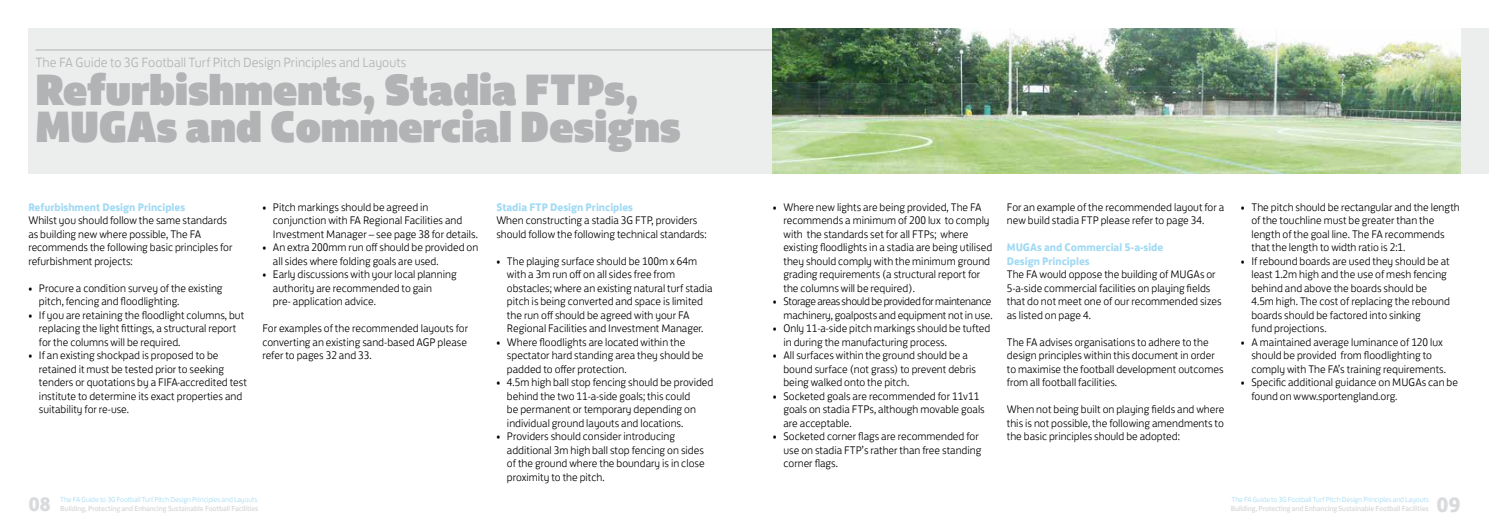
<style>
.page{position:relative;width:1489px;height:525px;background:#fff}
.page>*{position:absolute;margin:0;border:0;box-sizing:border-box;transform-origin:0 0}
.t1{font:45px/37.5px "FS Jack Poster";letter-spacing:-.01em;color:#b1b3b4}
.t2{font:700 21.25px "FS Jack";color:#d9dadb}
.t3{font:700 20px "FS Jack";color:#d9dadb}
.t4{font:300 13.75px "FS Jack";color:#b1b3b4}
.t5{font:300 11.25px/13.5px "FS Jack";color:#000}
.t6{font:700 11.25px/13.5px "FS Jack";color:#a2daf4}
.t7{font:300 11.25px/13.5px "FS Jack";letter-spacing:-.03em;color:#000;text-align:right}
.t8{font:500 7.5px "FS Jack";letter-spacing:-.01em;color:#d9dadb}
.t9{font:300 7.5px "FS Jack";letter-spacing:-.01em;color:#a2daf4}
</style>
<div class="page">
<div style="left:28px;top:28px;width:1460px;height:146px;background:#eceded"></div>
<hr style="left:35px;top:50px;width:745px;height:1px;background:#b1b3b4">
<img style="left:772px;top:28px;width:688px;height:146px">
<p class="t4" style="left:35px;top:52px;width:372px">The FA Guide to 3G Football Turf Pitch Design Principles and Layouts</p>
<h1 class="t1" style="left:35px;top:69px;width:646px">Refurbishments, Stadia FTPs,<br>MUGAs and Commercial Designs</h1>
<p class="t6" style="left:28px;top:199px;width:158px">Refurbishment Design Principles</p>
<p class="t5" style="left:28px;top:212px;width:206px">Whilst you should follow the same standards as building new where possible, The FA recommends the following basic principles for refurbishment projects:</p>
<p class="t5" style="left:39px;top:280px;width:185px;text-indent:-11px">• Procure a condition survey of the existing pitch, fencing and floodlighting.</p>
<p class="t5" style="left:39px;top:307px;width:207px;text-indent:-11px">• If you are retaining the floodlight columns, but replacing the light fittings, a structural report for the columns will be required.</p>
<p class="t5" style="left:39px;top:347px;width:209px;text-indent:-11px">• If an existing shockpad is proposed to be retained it must be tested prior to seeking tenders or quotations by a FI FA-accredited test institute to determine its exact properties and suitability for re-use.</p>
<p class="t5" style="left:273px;top:199px;width:206px;text-indent:-11px">• Pitch markings should be agreed in conjunction with FA Regional Facilities and<br>I nvestment Manager – see page 38 for details.</p>
<p class="t5" style="left:273px;top:239px;width:207px;text-indent:-11px">• An extra 200mm run off should be provided on all sides where folding goals are used.</p>
<p class="t5" style="left:273px;top:266px;width:185px;text-indent:-11px">• Early discussions with your local planning authority are recommended to gain<br>pre- application advice.</p>
<p class="t5" style="left:262px;top:320px;width:207px;text-align:justify">For examples of the recommended layouts for converting an existing sand-based AGP please refer to pages 32 and 33.</p>
<p class="t6" style="left:496px;top:199px;width:138px">Stadia FTP Design Principles</p>
<p class="t5" style="left:496px;top:212px;width:212px">When constructing a stadia 3G FTP, providers should follow the following technical standards:</p>
<p class="t5" style="left:507px;top:253px;width:207px;text-indent:-11px">• The playing surface should be 100m x 64m with a 3m run off on all sides free from obstacles; where an existing natural turf stadia pitch is being converted and space is limited the run off should be agreed with your FA Regional Facilities and I nvestment Manager.</p>
<p class="t5" style="left:507px;top:334px;width:198px;text-indent:-11px">• Where floodlights are located within the spectator hard standing area they should be padded to offer protection.</p>
<p class="t5" style="left:507px;top:374px;width:208px;text-indent:-11px">• 4.5m high ball stop fencing should be provided behind the two 11-a-side goals; this could<br>be permanent or temporary depending on individual ground layouts and locations.</p>
<p class="t5" style="left:507px;top:428px;width:199px;text-indent:-11px">• Providers should consider introducing additional 3m high ball stop fencing on sides of the ground where the boundary is in close proximity to the pitch.</p>
<p class="t5" style="left:783px;top:199px;width:210px;text-indent:-11px">• Where new lights are being provided, The FA recommends a minimum of 200 lux to comply with the standards set for all FTPs; where existing floodlights in a stadia are being utilised they should comply with the minimum ground grading requirements (a structural report for the columns will be required).</p>
<p class="t7" style="left:772px;top:293px;width:221px">• Storage areas should be provided for maintenance machinery, goalposts and equipment not in use.</p>
<p class="t5" style="left:783px;top:320px;width:208px;text-indent:-11px">• Only 11-a-side pitch markings should be tufted in during the manufacturing process.</p>
<p class="t5" style="left:783px;top:347px;width:194px;text-indent:-11px">• All surfaces within the ground should be a bound surface (not grass) to prevent debris being walked onto the pitch.</p>
<p class="t5" style="left:783px;top:388px;width:203px;text-indent:-11px">• Socketed goals are recommended for 11v11 goals on stadia FTPs, although movable goals are acceptable.</p>
<p class="t5" style="left:783px;top:428px;width:199px;text-indent:-11px">• Socketed corner flags are recommended for use on stadia FTP’s rather than free standing corner flags.</p>
<p class="t5" style="left:1006px;top:199px;width:219px">For an example of the recommended layout for a new build stadia FTP please refer to page 34.</p>
<p class="t6" style="left:1006px;top:239px;width:17px">MUGA</p>
<p class="t6" style="left:1006px;top:239px;width:158px;text-indent:30px">s and Commercial 5-a-side<br>Design Principles</p>
<p class="t5" style="left:1006px;top:266px;width:216px">The FA would oppose the building of MUGAs or 5-a-side commercial facilities on playing fields that do not meet one of our recommended sizes as listed on page 4.</p>
<p class="t5" style="left:1006px;top:334px;width:218px">The FA advises organisations to adhere to the design principles within this document in order to maximise the football development outcomes from all football facilities.</p>
<p class="t5" style="left:1006px;top:401px;width:219px;text-align:justify">When not being built on playing fields and where this is not possible, the following amendments to the basic principles should be adopted:</p>
<p class="t5" style="left:1251px;top:199px;width:210px;text-indent:-11px">• The pitch should be rectangular and the length of the touchline must be greater than the length of the goal line. The FA recommends that the length to width ratio is 2:1.</p>
<p class="t5" style="left:1251px;top:253px;width:200px;text-indent:-11px">• If rebound boards are used they should be at least 1.2m high and the use of mesh fencing behind and above the boards should be 4.5m high. The cost of replacing the rebound boards should be factored into sinking<br>fund projections.</p>
<p class="t5" style="left:1251px;top:334px;width:196px;text-indent:-11px">• A maintained average luminance of 120 lux should be provided from floodlighting to comply with The FA’s training requirements.</p>
<p class="t5" style="left:1251px;top:374px;width:208px;text-indent:-11px">• Specific additional guidance on MU GAs can be found on www.sportengland.org.</p>
<h3 class="t3" style="left:28px;top:487px;width:24px">08</h3>
<p class="t9" style="left:60px;top:493px;width:199px">The FA Guide to 3G Football Turf Pitch Design Principles and Layouts</p>
<p class="t9" style="left:1231px;top:493px;width:199px">The FA Guide to 3G Football Turf Pitch Design Principles and Layouts</p>
<p class="t8" style="left:1230px;top:502px;width:199px">Building, Protecting and Enhancing Sustainable Football Facilities</p>
<p class="t8" style="left:60px;top:502px;width:199px">Building, Protecting and Enhancing Sustainable Football Facilities</p>
<h2 class="t2" style="left:1436px;top:486px;width:26px">09</h2>
</div>
